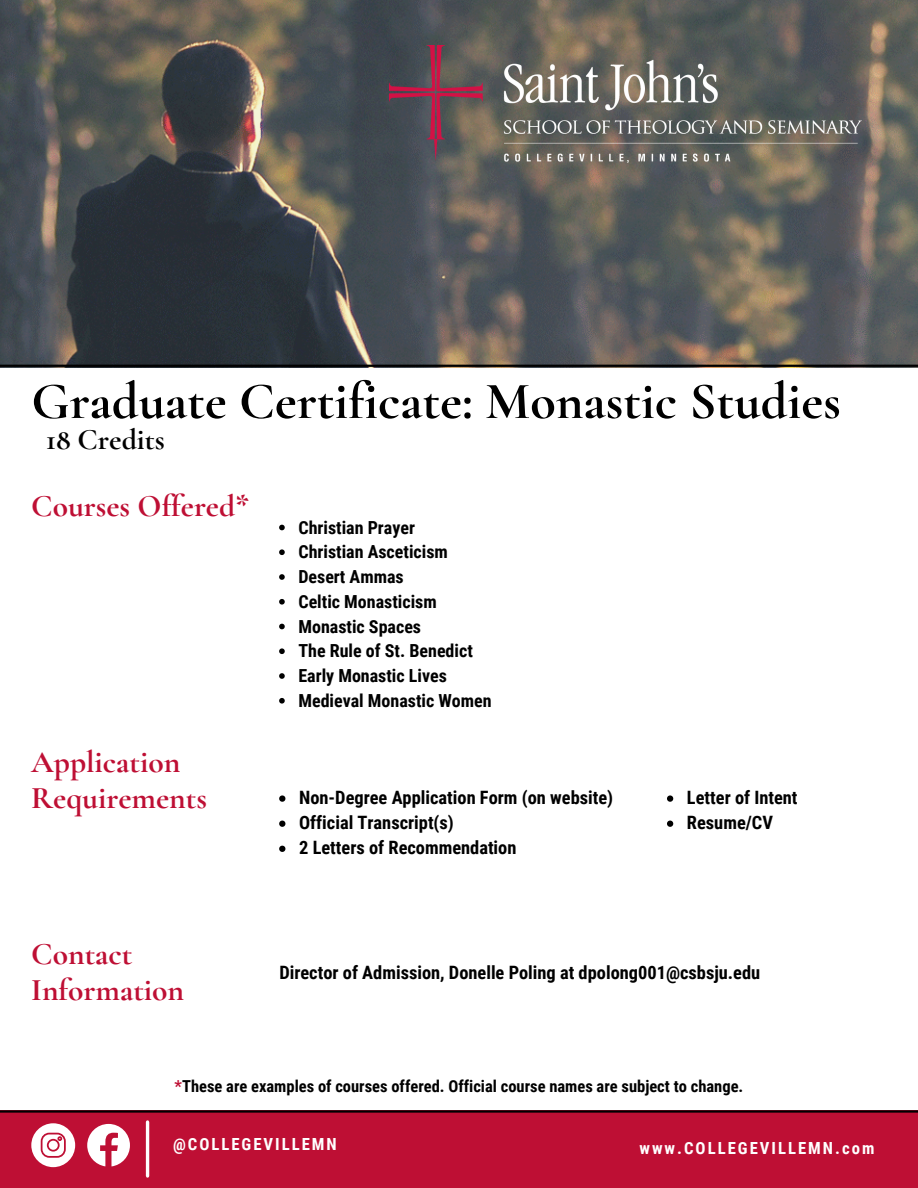
<style>
.page{position:relative;width:918px;height:1188px;background:#fff}
.page>*{position:absolute;margin:0;border:0;box-sizing:border-box;transform-origin:0 0}
.t1{font:700 52.5px "Cormorant Garamond";color:#000}
.t2{font:700 31.5px/36px "Cormorant Garamond";color:#be0f34}
.t3{font:700 29.85px "Cormorant Garamond";color:#000}
.t4{font:700 18.45px "Roboto Condensed";color:#000}
.t5{font:700 18px "Roboto Condensed";color:#000}
.t6{font:700 16.65px "Roboto Condensed";letter-spacing:.12em;color:#fff}
.t7{font:700 16.5px "Roboto Condensed";color:#000}
.s1{color:#be0f34}
</style>
<div class="page">
<div style="left:0;top:1110px;width:918px;height:78px;background:#be0f34"></div>
<hr style="left:0;top:1110px;width:918px;height:3px;background:#000">
<hr style="left:146px;top:1122px;width:3px;height:54px;background:#fff">
<svg style="left:87px;top:1124px;width:43px;height:42px"></svg>
<svg style="left:31px;top:1123px;width:44px;height:44px"></svg>
<img style="left:0;top:0;width:918px;height:368px">
<hr style="left:0;top:365px;width:918px;height:2px;background:#000">
<img style="left:390px;top:45px;width:471px;height:117px">
<svg style="left:279px;top:525px;width:6px;height:5px"></svg>
<svg style="left:279px;top:549px;width:6px;height:6px"></svg>
<svg style="left:279px;top:574px;width:6px;height:6px"></svg>
<svg style="left:279px;top:599px;width:6px;height:6px"></svg>
<svg style="left:279px;top:624px;width:6px;height:5px"></svg>
<svg style="left:279px;top:648px;width:6px;height:6px"></svg>
<svg style="left:279px;top:673px;width:6px;height:6px"></svg>
<svg style="left:279px;top:698px;width:6px;height:6px"></svg>
<svg style="left:279px;top:795px;width:6px;height:7px"></svg>
<svg style="left:279px;top:821px;width:6px;height:6px"></svg>
<svg style="left:279px;top:846px;width:6px;height:6px"></svg>
<svg style="left:667px;top:795px;width:6px;height:7px"></svg>
<svg style="left:667px;top:821px;width:6px;height:6px"></svg>
<p class="t1" style="left:31px;top:370px;width:811px">Graduate Certificate: Monastic Studies</p>
<p class="t3" style="left:46px;top:422px;width:120px">18 Credits</p>
<p class="t2" style="left:31px;top:488px;width:219px">Courses Offered*</p>
<p class="t2" style="left:31px;top:744px;width:177px">Application<br>Requirements</p>
<p class="t5" style="left:298px;top:517px;width:118px">Christian Prayer</p>
<p class="t5" style="left:298px;top:542px;width:151px">Christian Asceticism</p>
<p class="t5" style="left:298px;top:567px;width:107px">Desert Ammas</p>
<p class="t5" style="left:298px;top:591px;width:140px">Celtic Monasticism</p>
<p class="t5" style="left:298px;top:616px;width:124px">Monastic Spaces</p>
<p class="t5" style="left:298px;top:641px;width:176px">The Rule of St. Benedict</p>
<p class="t5" style="left:298px;top:666px;width:150px">Early Monastic Lives</p>
<p class="t5" style="left:298px;top:690px;width:195px">Medieval Monastic Women</p>
<p class="t4" style="left:299px;top:787px;width:316px">Non-Degree Application Form (on website)</p>
<p class="t4" style="left:299px;top:812px;width:156px">Official Transcript(s)</p>
<p class="t4" style="left:299px;top:837px;width:219px">2 Letters of Recommendation</p>
<p class="t4" style="left:687px;top:787px;width:112px">Letter of Intent</p>
<p class="t4" style="left:687px;top:812px;width:88px">Resume/CV</p>
<p class="t2" style="left:31px;top:936px;width:154px">Contact<br>Information</p>
<p class="t4" style="left:279px;top:961px;width:482px">Director of Admission, Donelle Poling at dpolong001@csbsju.edu</p>
<p class="t7" style="left:175px;top:1077px;width:570px"><span class="s1">*</span>These are examples of courses offered. Official course names are subject to change.</p>
<p class="t6" style="left:173px;top:1135px;width:165px">@COLLEGEVILLEMN</p>
<p class="t6" style="left:640px;top:1139px;width:236px">www.COLLEGEVILLEMN.com</p>
</div>
